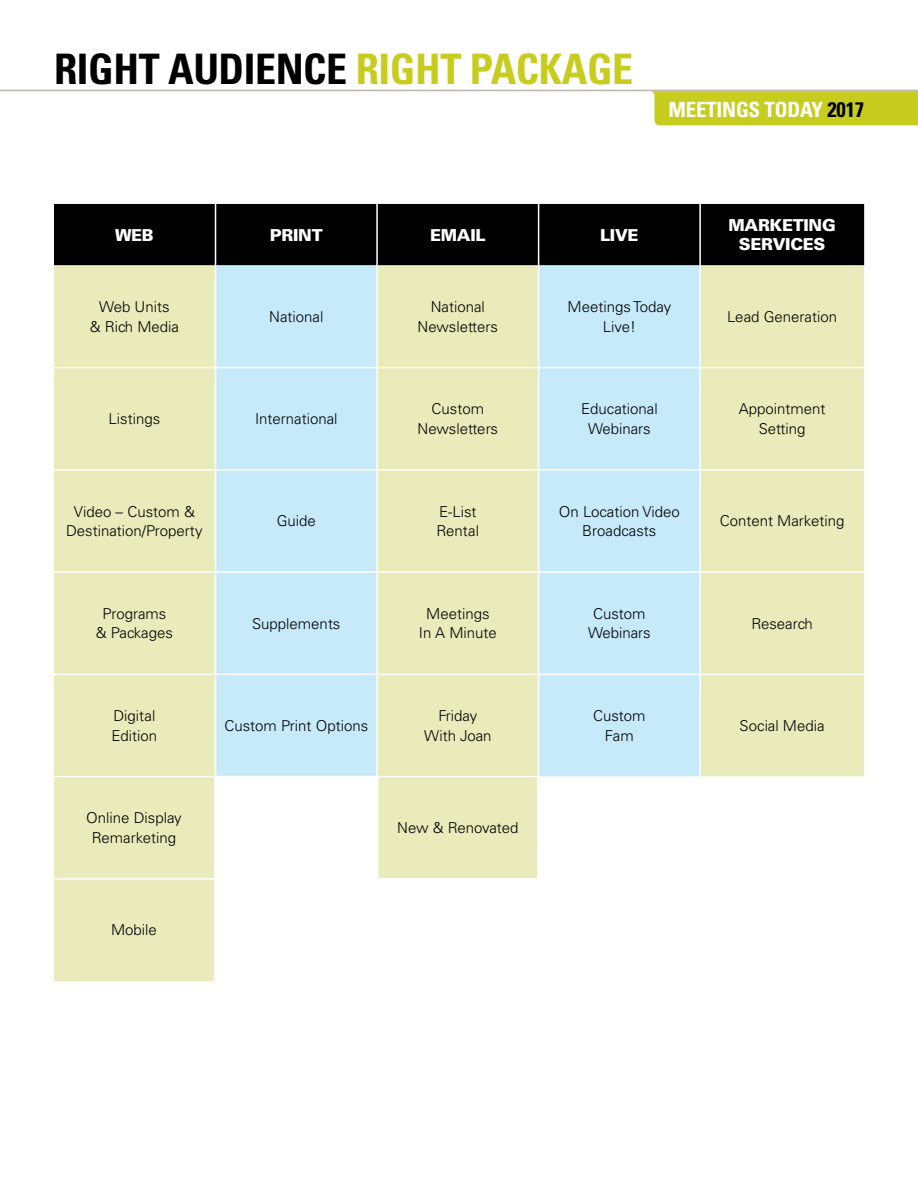
<style>
.page{position:relative;width:918px;height:1188px;background:#fff}
.page>*{position:absolute;margin:0;border:0;box-sizing:border-box;transform-origin:0 0}
.t1{font:700 condensed 42px "Univers LT Std";letter-spacing:-.01em;color:#000}
.t2{font:700 condensed 21px "Univers LT Std";letter-spacing:-.01em;color:#fff}
.t3{font:900 16.5px/19.5px "Univers LT Std";letter-spacing:-.02em;color:#fff;text-align:center}
.t4{font:300 15px/19.5px "Univers LT Std";color:#000;text-align:center}
.s1{color:#c6cd1e}
.s2{color:#000}
</style>
<div class="page">
<div style="left:651px;top:91px;width:267px;height:34px;background:#c6cd1e"></div>
<hr style="left:0;top:90px;width:918px;height:1px;background:#bab4ab">
<div style="left:54px;top:204px;width:810px;height:61px;background:#000"></div>
<div style="left:54px;top:265px;width:810px;height:716px;background:#e9ebbb"></div>
<svg style="left:216px;top:265px;width:483px;height:512px;background:#d5eae3"></svg>
<svg style="left:217px;top:777px;width:647px;height:204px"></svg>
<hr style="left:376px;top:777px;width:3px;height:100px;background:#fff">
<hr style="left:537px;top:777px;width:3px;height:100px;background:#fff">
<hr style="left:699px;top:777px;width:3px;height:100px;background:#fff">
<hr style="left:214px;top:877px;width:165px;height:3px;background:#fff">
<hr style="left:376px;top:880px;width:3px;height:101px;background:#fff">
<hr style="left:537px;top:877px;width:165px;height:3px;background:#fff">
<hr style="left:537px;top:880px;width:3px;height:101px;background:#fff">
<hr style="left:699px;top:880px;width:3px;height:101px;background:#fff">
<hr style="left:214px;top:777px;width:3px;height:100px;background:#fff">
<hr style="left:214px;top:880px;width:3px;height:101px;background:#fff">
<hr style="left:379px;top:878px;width:158px;height:2px;background:#fff">
<hr style="left:215px;top:204px;width:1px;height:61px;background:#fff">
<hr style="left:376px;top:204px;width:2px;height:61px;background:#fff">
<hr style="left:538px;top:204px;width:1px;height:61px;background:#fff">
<hr style="left:699px;top:204px;width:2px;height:61px;background:#fff">
<hr style="left:702px;top:878px;width:162px;height:2px;background:#fff">
<hr style="left:215px;top:265px;width:1px;height:102px;background:#fff">
<hr style="left:376px;top:265px;width:2px;height:102px;background:#fff">
<hr style="left:538px;top:265px;width:1px;height:102px;background:#fff">
<hr style="left:699px;top:265px;width:2px;height:102px;background:#fff">
<hr style="left:215px;top:368px;width:1px;height:101px;background:#fff">
<hr style="left:376px;top:368px;width:2px;height:101px;background:#fff">
<hr style="left:538px;top:368px;width:1px;height:101px;background:#fff">
<hr style="left:699px;top:368px;width:2px;height:101px;background:#fff">
<hr style="left:215px;top:471px;width:1px;height:100px;background:#fff">
<hr style="left:376px;top:471px;width:2px;height:100px;background:#fff">
<hr style="left:538px;top:471px;width:1px;height:100px;background:#fff">
<hr style="left:699px;top:471px;width:2px;height:100px;background:#fff">
<hr style="left:215px;top:573px;width:1px;height:101px;background:#fff">
<hr style="left:376px;top:573px;width:2px;height:101px;background:#fff">
<hr style="left:538px;top:573px;width:1px;height:101px;background:#fff">
<hr style="left:699px;top:573px;width:2px;height:101px;background:#fff">
<hr style="left:538px;top:675px;width:1px;height:101px;background:#fff">
<hr style="left:699px;top:675px;width:2px;height:102px;background:#fff">
<hr style="left:54px;top:367px;width:162px;height:1px;background:#fff">
<hr style="left:54px;top:469px;width:162px;height:2px;background:#fff">
<hr style="left:54px;top:571px;width:162px;height:2px;background:#fff">
<hr style="left:54px;top:674px;width:162px;height:1px;background:#fff">
<hr style="left:54px;top:776px;width:162px;height:1px;background:#fff">
<hr style="left:54px;top:878px;width:160px;height:2px;background:#fff">
<hr style="left:216px;top:367px;width:161px;height:1px;background:#fff">
<hr style="left:377px;top:367px;width:162px;height:1px;background:#fff">
<hr style="left:539px;top:367px;width:161px;height:1px;background:#fff">
<hr style="left:700px;top:367px;width:164px;height:1px;background:#fff">
<hr style="left:216px;top:469px;width:161px;height:2px;background:#fff">
<hr style="left:377px;top:469px;width:162px;height:2px;background:#fff">
<hr style="left:539px;top:469px;width:161px;height:2px;background:#fff">
<hr style="left:700px;top:469px;width:164px;height:2px;background:#fff">
<hr style="left:216px;top:571px;width:161px;height:2px;background:#fff">
<hr style="left:377px;top:571px;width:162px;height:2px;background:#fff">
<hr style="left:539px;top:571px;width:161px;height:2px;background:#fff">
<hr style="left:700px;top:571px;width:164px;height:2px;background:#fff">
<hr style="left:377px;top:674px;width:162px;height:1px;background:#fff">
<hr style="left:539px;top:674px;width:161px;height:1px;background:#fff">
<hr style="left:700px;top:674px;width:164px;height:1px;background:#fff">
<hr style="left:377px;top:776px;width:162px;height:1px;background:#fff">
<hr style="left:216px;top:674px;width:161px;height:1px;background:#fff">
<hr style="left:215px;top:675px;width:1px;height:101px;background:#fff">
<hr style="left:376px;top:675px;width:2px;height:101px;background:#fff">
<hr style="left:216px;top:776px;width:161px;height:1px;background:#fff">
<h1 class="t1" style="left:54px;top:44px;width:581px">RIGHT AUDIENCE <span class="s1">RIGHT PACKAGE</span></h1>
<h2 class="t2" style="left:668px;top:96px;width:197px">MEETINGS TODAY <span class="s2">2017</span></h2>
<p class="t3" style="left:115px;top:225px;width:40px">WEB</p>
<p class="t3" style="left:270px;top:225px;width:54px">PRINT</p>
<p class="t3" style="left:430px;top:225px;width:57px">EMAIL</p>
<p class="t3" style="left:600px;top:225px;width:40px">LIVE</p>
<p class="t3" style="left:728px;top:215px;width:109px">MARKETING<br>SERVICES</p>
<p class="t4" style="left:90px;top:297px;width:91px">Web Units<br>&amp; Rich Media</p>
<p class="t4" style="left:269px;top:307px;width:56px">National</p>
<p class="t4" style="left:418px;top:297px;width:82px">National<br>Newsletters</p>
<p class="t4" style="left:568px;top:297px;width:105px">Meetings Today<br>Live!</p>
<p class="t4" style="left:727px;top:307px;width:111px">Lead Generation</p>
<p class="t4" style="left:109px;top:409px;width:53px">Listings</p>
<p class="t4" style="left:255px;top:409px;width:84px">International</p>
<p class="t4" style="left:418px;top:399px;width:82px">Custom<br>Newsletters</p>
<p class="t4" style="left:581px;top:399px;width:78px">Educational<br>Webinars</p>
<p class="t4" style="left:739px;top:399px;width:88px">Appointment<br>Setting</p>
<p class="t4" style="left:66px;top:502px;width:138px">Video – Custom &amp;<br>Destination/Property</p>
<p class="t4" style="left:277px;top:511px;width:41px">Guide</p>
<p class="t4" style="left:437px;top:502px;width:44px;text-align:left">E-List<br>Rental</p>
<p class="t4" style="left:559px;top:502px;width:123px">On Location Video<br>Broadcasts</p>
<p class="t4" style="left:720px;top:511px;width:126px">Content Marketing</p>
<p class="t4" style="left:96px;top:604px;width:79px">Programs &amp; Packages</p>
<p class="t4" style="left:252px;top:614px;width:90px">Supplements</p>
<p class="t4" style="left:419px;top:604px;width:79px">Meetings<br>In A Minute</p>
<p class="t4" style="left:588px;top:604px;width:64px">Custom<br>Webinars</p>
<p class="t4" style="left:751px;top:614px;width:63px">Research</p>
<p class="t4" style="left:111px;top:706px;width:47px;text-align:left">Digital<br>Edition</p>
<p class="t4" style="left:224px;top:716px;width:145px">Custom Print Options</p>
<p class="t4" style="left:424px;top:706px;width:69px">Friday<br>With Joan</p>
<p class="t4" style="left:593px;top:706px;width:54px">Custom<br>Fam</p>
<p class="t4" style="left:740px;top:716px;width:87px">Social Media</p>
<p class="t4" style="left:86px;top:808px;width:97px">Online Display<br>Remarketing</p>
<p class="t4" style="left:397px;top:818px;width:123px">New &amp; Renovated</p>
<p class="t4" style="left:111px;top:920px;width:47px">Mobile</p>
</div>
